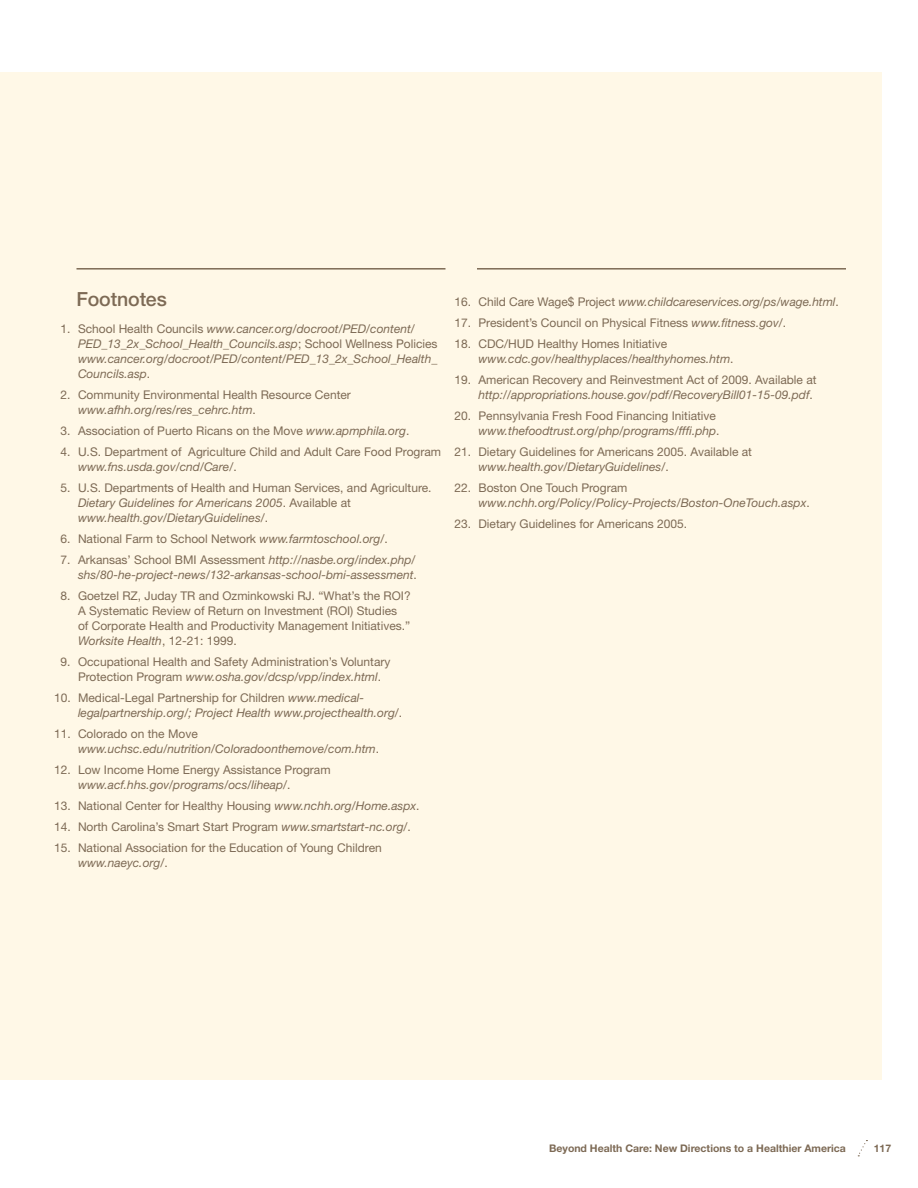
<style>
.page{position:relative;width:918px;height:1188px;background:#fff}
.page>*{position:absolute;margin:0;border:0;box-sizing:border-box;transform-origin:0 0}
.t1{font:500 19.5px "Helvetica Neue LT Pro";letter-spacing:-.005em;color:#7d6a55}
.t2{font:12px/15px "Helvetica Neue LT Pro";color:#7d6a55}
.t3{font:italic 12px/15px "Helvetica Neue LT Pro";color:#7d6a55}
.t4{font:700 10.5px "Helvetica Neue LT Pro";color:#7d6a55}
.s1{font-style:normal}
.s2{font-style:italic}
</style>
<div class="page">
<svg style="left:858px;top:1140px;width:9px;height:16px"></svg>
<div style="left:0;top:72px;width:882px;height:1008px;background:#fff8e7"></div>
<hr style="left:76px;top:268px;width:370px;height:2px;background:#7d6a55">
<hr style="left:477px;top:268px;width:369px;height:2px;background:#7d6a55">
<h1 class="t1" style="left:76px;top:287px;width:92px">Footnotes</h1>
<p class="t3" style="left:78px;top:320px;width:361px;text-indent:-18px"><span class="s1">1. School Health Councils</span> www.cancer.org/docroot/PED/content/ PED_13_2x_School_Health_Councils.asp<span class="s1">; School Wellness Policies </span>www.cancer.org/docroot/PED/content/PED_13_2x_School_Health_ Councils.asp<span class="s1">.</span></p>
<p class="t2" style="left:78px;top:386px;width:274px;text-indent:-18px">2. Community Environmental Health Resource Center <span class="s2">www.afhh.org/res/res_cehrc.htm</span>.</p>
<p class="t2" style="left:60px;top:422px;width:350px">3. Association of Puerto Ricans on the Move <span class="s2">www.apmphila.org</span>.</p>
<p class="t2" style="left:78px;top:443px;width:365px;text-indent:-18px">4. U.S. Department of Agriculture Child and Adult Care Food Program <span class="s2">www.fns.usda.gov/cnd/Care/</span>.</p>
<p class="t2" style="left:78px;top:479px;width:355px;text-indent:-18px">5. U.S. Departments of Health and Human Services, and Agriculture.<br><span class="s2">Dietary Guidelines for Americans 2005</span>. Available at <span class="s2">www.health.gov/DietaryGuidelines/</span>.</p>
<p class="t2" style="left:60px;top:530px;width:329px">6. National Farm to School Network <span class="s2">www.farmtoschool.org/</span>.</p>
<p class="t3" style="left:60px;top:551px;width:358px;text-align:right"><span class="s1">7. Arkansas’ School BMI Assessment</span> http://nasbe.org/index.php/ shs/80-he-project-news/132-arkansas-school-bmi-assessment<span class="s1">.</span></p>
<p class="t2" style="left:78px;top:587px;width:334px;text-indent:-18px">8. Goetzel RZ, Juday TR and Ozminkowski RJ. “What’s the ROI?<br>A Systematic Review of Return on Investment (ROI) Studies<br>of Corporate Health and Productivity Management Initiatives.” <span class="s2">Worksite Health</span>, 12-21: 1999.</p>
<p class="t2" style="left:78px;top:653px;width:314px;text-indent:-18px">9. Occupational Health and Safety Administration’s Voluntary<br>Protection Program <span class="s2">www.osha.gov/dcsp/vpp/index.html</span>.</p>
<p class="t3" style="left:78px;top:689px;width:326px;text-indent:-24px"><span class="s1">10. Medical-Legal Partnership for Children</span> www.medical&shy;legalpartnership.org/; Project Health www.projecthealth.org/<span class="s1">.</span></p>
<p class="t3" style="left:78px;top:725px;width:303px;text-indent:-24px"><span class="s1">11. Colorado on the Move </span>www.uchsc.edu/nutrition/Coloradoonthemove/com.htm<span class="s1">.</span></p>
<p class="t2" style="left:78px;top:761px;width:254px;text-indent:-24px">12. Low Income Home Energy Assistance Program <span class="s2">www.acf.hhs.gov/programs/ocs/liheap/</span>.</p>
<p class="t2" style="left:54px;top:797px;width:367px">13. National Center for Healthy Housing <span class="s2">www.nchh.org/Home.aspx</span>.</p>
<p class="t2" style="left:54px;top:818px;width:358px">14. North Carolina’s Smart Start Program <span class="s2">www.smartstart-nc.org/</span>.</p>
<p class="t2" style="left:78px;top:839px;width:305px;text-indent:-24px">15. National Association for the Education of Young Children <span class="s2">www.naeyc.org/</span>.</p>
<p class="t3" style="left:454px;top:293px;width:386px"><span class="s1">16. Child Care Wage$ Project</span> www.childcareservices.org/ps/wage.html<span class="s1">.</span></p>
<p class="t2" style="left:455px;top:314px;width:333px">17. President’s Council on Physical Fitness <span class="s2">www.fitness.gov/</span>.</p>
<p class="t3" style="left:479px;top:335px;width:257px;text-indent:-24px"><span class="s1">18. CDC/HUD Healthy Homes Initiative </span>www.cdc.gov/healthyplaces/healthyhomes.htm<span class="s1">.</span></p>
<p class="t3" style="left:479px;top:371px;width:340px;text-indent:-24px"><span class="s1">19. American Recovery and Reinvestment Act of 2009. Available at </span>http://appropriations.house.gov/pdf/RecoveryBill01-15-09.pdf<span class="s1">.</span></p>
<p class="t2" style="left:455px;top:407px;width:267px;text-align:right">20. Pennsylvania Fresh Food Financing Initiative <span class="s2">www.thefoodtrust.org/php/programs/fffi.php</span>.</p>
<p class="t2" style="left:479px;top:443px;width:275px;text-indent:-24px">21. Dietary Guidelines for Americans 2005. Available at <span class="s2">www.health.gov/DietaryGuidelines/</span>.</p>
<p class="t3" style="left:479px;top:479px;width:333px;text-indent:-24px"><span class="s1">22. Boston One Touch Program </span>www.nchh.org/Policy/Policy-Projects/Boston-OneTouch.aspx<span class="s1">.</span></p>
<p class="t2" style="left:455px;top:515px;width:234px">23. Dietary Guidelines for Americans 2005.</p>
<p class="t4" style="left:549px;top:1142px;width:298px">Beyond Health Care: New Directions to a Healthier America</p>
<p class="t4" style="left:874px;top:1142px;width:19px">117</p>
</div>
